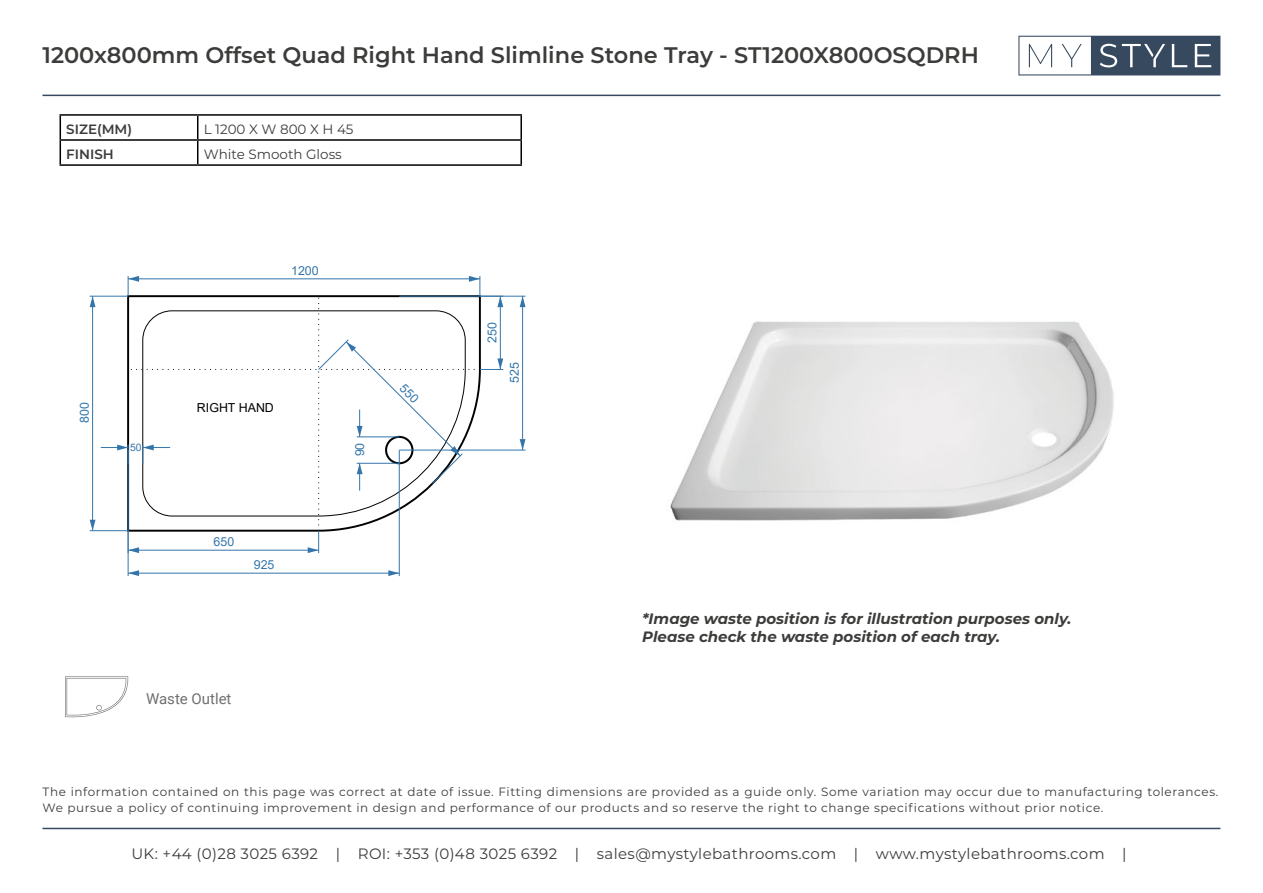
<style>
.page{position:relative;width:1263px;height:893px;background:#fff}
.page>*{position:absolute;margin:0;border:0;box-sizing:border-box;transform-origin:0 0}
.t1{font:600 22.5px "Montserrat";color:#3c3c3b}
.t2{font:15px "Montserrat";letter-spacing:.025em;color:#3c3c3b}
.t3{font:italic 700 15px/18px "Montserrat";color:#3c3c3b}
.t4{font:15px "Roboto";color:#706f6f}
.t5{font:13.5px "Montserrat";color:#3c3c3b}
.t6{font:600 13.5px "Montserrat";color:#3c3c3b}
.t7{font:12.45px "Arial";color:#3375aa}
.t8{font:12.45px "Arial";color:#010202}
.t9{font:12px/16.5px "Montserrat";letter-spacing:.05em;color:#3c3c3b}
.t10{font:10.35px "Arial";color:#3375aa}
</style>
<div class="page">
<svg style="left:1018px;top:36px;width:202px;height:39px"></svg>
<hr style="left:43px;top:95px;width:1177px;height:1px;background:#36495e">
<hr style="left:43px;top:828px;width:1177px;height:1px;background:#36495e">
<hr style="left:60px;top:114px;width:138px;height:2px;background:#000">
<hr style="left:198px;top:114px;width:324px;height:2px;background:#000">
<hr style="left:520px;top:116px;width:2px;height:23px;background:#000">
<hr style="left:60px;top:139px;width:138px;height:2px;background:#000">
<svg style="left:60px;top:116px;width:1px;height:48px"></svg>
<hr style="left:198px;top:139px;width:324px;height:2px;background:#000">
<svg style="left:197px;top:116px;width:1px;height:48px"></svg>
<hr style="left:520px;top:141px;width:2px;height:23px;background:#000">
<hr style="left:60px;top:164px;width:138px;height:2px;background:#000">
<hr style="left:198px;top:164px;width:324px;height:2px;background:#000">
<svg style="left:65px;top:676px;width:63px;height:42px"></svg>
<hr style="left:399px;top:296px;width:126px;height:1px;background:#3375aa">
<hr style="left:399px;top:450px;width:126px;height:1px;background:#3375aa">
<hr style="left:522px;top:296px;width:1px;height:154px;background:#3375aa">
<svg style="left:520px;top:439px;width:5px;height:11px"></svg>
<svg style="left:520px;top:296px;width:5px;height:11px"></svg>
<hr style="left:128px;top:450px;width:1px;height:126px;background:#3375aa">
<hr style="left:399px;top:450px;width:1px;height:126px;background:#3375aa">
<hr style="left:128px;top:573px;width:271px;height:1px;background:#3375aa">
<svg style="left:388px;top:570px;width:11px;height:6px"></svg>
<svg style="left:128px;top:570px;width:11px;height:6px"></svg>
<img style="left:670px;top:321px;width:444px;height:200px">
<svg style="left:90px;top:276px;width:413px;height:277px"></svg>
<h1 class="t1" style="left:43px;top:39px;width:938px">1200x800mm Offset Quad Right Hand Slimline Stone Tray - ST1200X800OSQDRH</h1>
<p class="t6" style="left:66px;top:120px;width:67px">SIZE(MM)</p>
<p class="t5" style="left:204px;top:120px;width:151px">L 1200 X W 800 X H 45</p>
<p class="t6" style="left:66px;top:145px;width:49px">FINISH</p>
<p class="t5" style="left:204px;top:145px;width:140px">White Smooth Gloss</p>
<p class="t7" style="left:291px;top:262px;width:29px">1200</p>
<p class="t7" style="left:76px;top:423px;width:22px;rotate:-90deg">800</p>
<p class="t10" style="left:130px;top:440px;width:13px">50</p>
<p class="t8" style="left:197px;top:399px;width:78px">RIGHT HAND</p>
<p class="t7" style="left:214px;top:533px;width:22px">650</p>
<p class="t7" style="left:254px;top:556px;width:22px">925</p>
<p class="t4" style="left:146px;top:688px;width:87px">Waste Outlet</p>
<p class="t7" style="left:351px;top:456px;width:15px;rotate:-90deg">90</p>
<p class="t7" style="left:484px;top:343px;width:22px;rotate:-90deg">250</p>
<p class="t7" style="left:506px;top:383px;width:22px;rotate:-90deg">525</p>
<p class="t3" style="left:642px;top:609px;width:431px">*Image waste position is for illustration purposes only.<br>Please check the waste position of each tray.</p>
<p class="t9" style="left:43px;top:783px;width:1177px">The information contained on this page was correct at date of issue. Fitting dimensions are provided as a guide only. Some variation may occur due to manufacturing tolerances.<br>We pursue a policy of continuing improvement in design and performance of our products and so reserve the right to change specifications without prior notice.</p>
<p class="t2" style="left:131px;top:843px;width:997px">UK: +44 (0)28 3025 6392 | ROI: +353 (0)48 3025 6392 | sales@mystylebathrooms.com | www.mystylebathrooms.com |</p>
</div>
